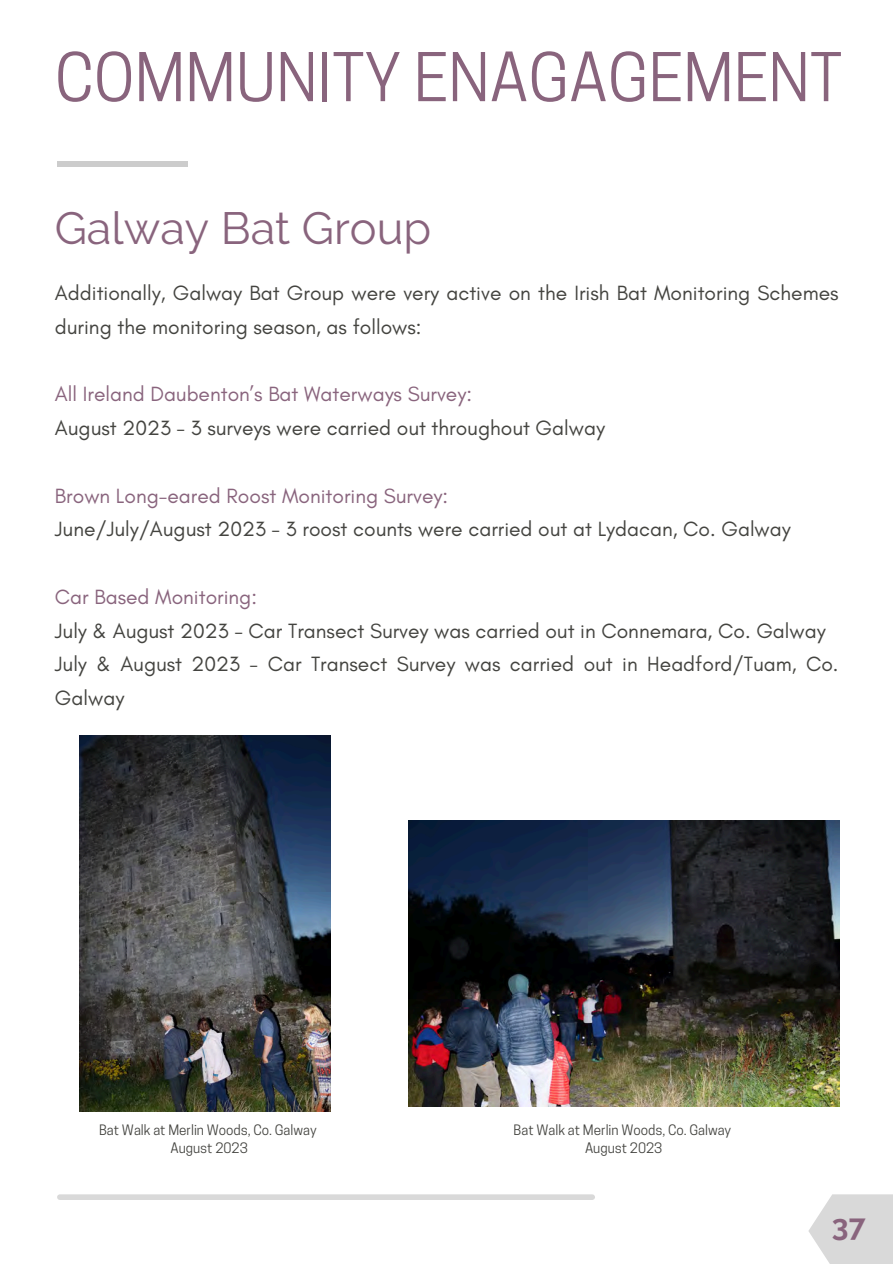
<style>
.page{position:relative;width:893px;height:1264px;background:#fff}
.page>*{position:absolute;margin:0;border:0;box-sizing:border-box;transform-origin:0 0}
.t1{font:63px "Cooper Hewitt";color:#89647d}
.t2{font:45px "Raleway";color:#89647d}
.t3{font:700 30px "Raleway";color:#89647d}
.t4{font:21px/33.8px "Glacial Indifference";color:#444440}
.t5{font:13.5px "Cooper Hewitt";color:#444440}
.s1{color:#89647d}
</style>
<div class="page">
<div style="left:57px;top:161px;width:130px;height:5px;background:#ccc"></div>
<div style="left:60px;top:1194px;width:532px;height:5px;background:#d9d9d9"></div>
<svg style="left:808px;top:1194px;width:84px;height:69px;background:#dedede"></svg>
<img style="left:80px;top:735px;width:251px;height:376px">
<img style="left:409px;top:820px;width:429px;height:285px">
<p class="t1" style="left:55px;top:54px;width:789px">COMMUNITY ENAGAGEMENT</p>
<p class="t2" style="left:55px;top:202px;width:378px">Galway Bat Group</p>
<h3 class="t4" style="left:55px;top:276px;width:785px">Additionally, Galway Bat Group were very active on the Irish Bat Monitoring Schemes during the monitoring season, as follows:</h3>
<h3 class="t4" style="left:55px;top:377px;width:551px"><span class="s1">All Ireland Daubenton’s Bat Waterways Survey:<br></span>August 2023 - 3 surveys were carried out throughout Galway</h3>
<h3 class="t4" style="left:55px;top:478px;width:737px"><span class="s1">Brown Long-eared Roost Monitoring Survey:<br></span>June/July/August 2023 - 3 roost counts were carried out at Lydacan, Co. Galway</h3>
<h3 class="t4" style="left:55px;top:579px;width:785px"><span class="s1">Car Based Monitoring:<br></span>July &amp; August 2023 - Car Transect Survey was carried out in Connemara, Co. Galway July &amp; August 2023 - Car Transect Survey was carried out in Headford/Tuam, Co.<br>Galway</h3>
<p class="t5" style="left:99px;top:1124px;width:219px">Bat Walk at Merlin Woods, Co. Galway</p>
<p class="t5" style="left:170px;top:1142px;width:79px">August 2023</p>
<p class="t5" style="left:513px;top:1124px;width:219px">Bat Walk at Merlin Woods, Co. Galway</p>
<p class="t5" style="left:585px;top:1142px;width:79px">August 2023</p>
<p class="t3" style="left:831px;top:1208px;width:35px">37</p>
</div>
